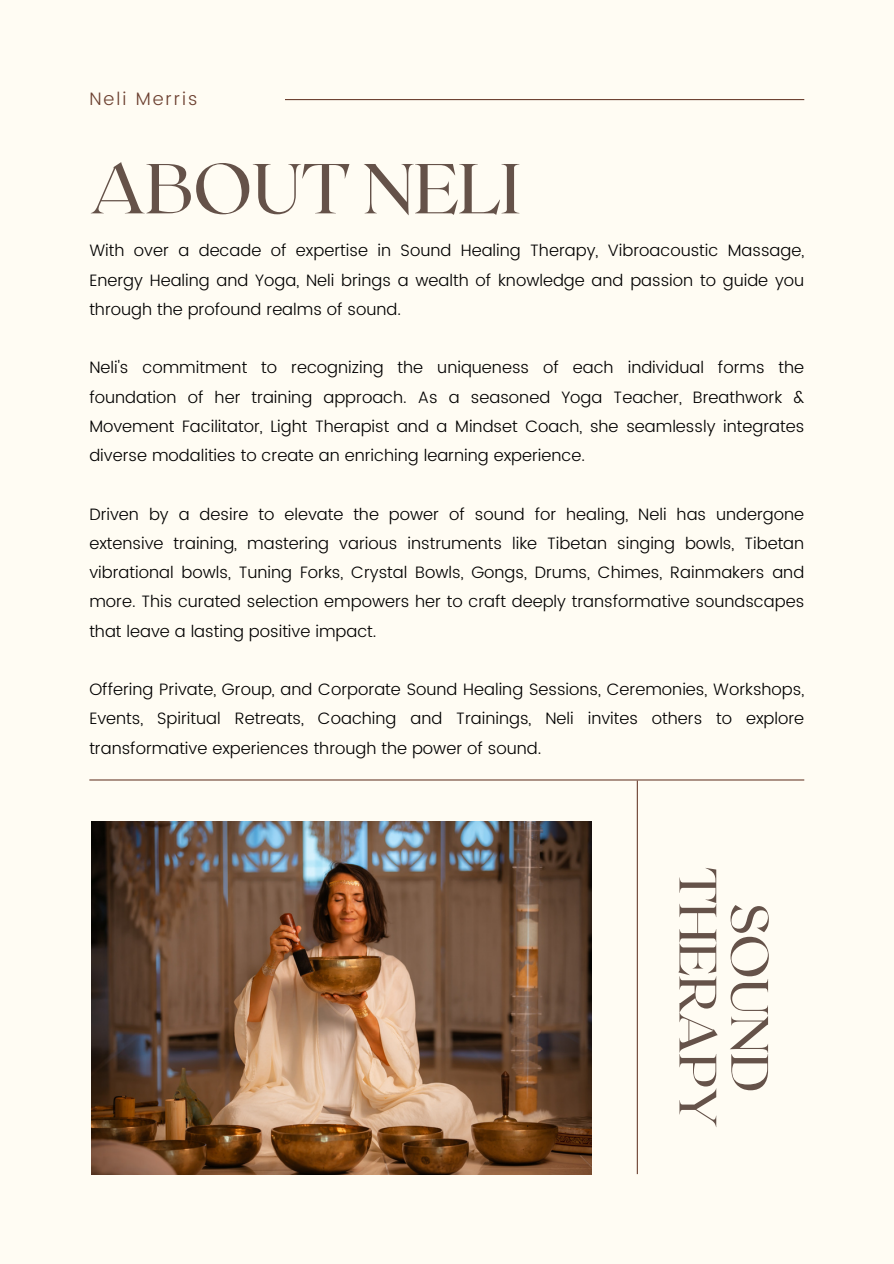
<style>
.page{position:relative;width:894px;height:1264px;background:#fff}
.page>*{position:absolute;margin:0;border:0;box-sizing:border-box;transform-origin:0 0}
.t1{font:70.5px "Roxborough CF";letter-spacing:-.01em;color:#655249}
.t2{font:52.5px/51.8px "Roxborough CF";letter-spacing:-.01em;color:#655249;text-align:center}
.t3{font:300 18px "Poppins";letter-spacing:.11em;color:#6d4131}
.t4{font:300 16.5px/29.2px "Poppins";color:#000;text-align:justify}
</style>
<div class="page">
<div style="left:0;top:0;width:893px;height:1263px;background:#fffcf3"></div>
<img style="left:92px;top:821px;width:499px;height:353px">
<hr style="left:89px;top:779px;width:715px;height:1px;background:#6d4131">
<hr style="left:636px;top:780px;width:1px;height:394px;background:#6d4131">
<hr style="left:285px;top:99px;width:519px;height:1px;background:#6d4131">
<h2 class="t3" style="left:89px;top:88px;width:110px">Neli Merris</h2>
<p class="t1" style="left:89px;top:143px;width:432px">ABOUT NELI</p>
<p class="t4" style="left:89px;top:236px;width:716px">With over a decade of expertise in Sound Healing Therapy, Vibroacoustic Massage, Energy Healing and Yoga, Neli brings a wealth of knowledge and passion to guide you through the profound realms of sound.</p>
<h1 class="t4" style="left:89px;top:353px;width:716px">Neli's commitment to recognizing the uniqueness of each individual forms the foundation of her training approach. As a seasoned Yoga Teacher, Breathwork &amp; Movement Facilitator, Light Therapist and a Mindset Coach, she seamlessly integrates diverse modalities to create an enriching learning experience.</h1>
<p class="t4" style="left:89px;top:499px;width:716px">Driven by a desire to elevate the power of sound for healing, Neli has undergone extensive training, mastering various instruments like Tibetan singing bowls, Tibetan vibrational bowls, Tuning Forks, Crystal Bowls, Gongs, Drums, Chimes, Rainmakers and more. This curated selection empowers her to craft deeply transformative soundscapes that leave a lasting positive impact.</p>
<p class="t4" style="left:89px;top:675px;width:716px">Offering Private, Group, and Corporate Sound Healing Sessions, Ceremonies, Workshops, Events, Spiritual Retreats, Coaching and Trainings, Neli invites others to explore transformative experiences through the power of sound.</p>
<p class="t2" style="left:778px;top:867px;width:262px;rotate:90deg">SOUND<br>THERAPY</p>
</div>
